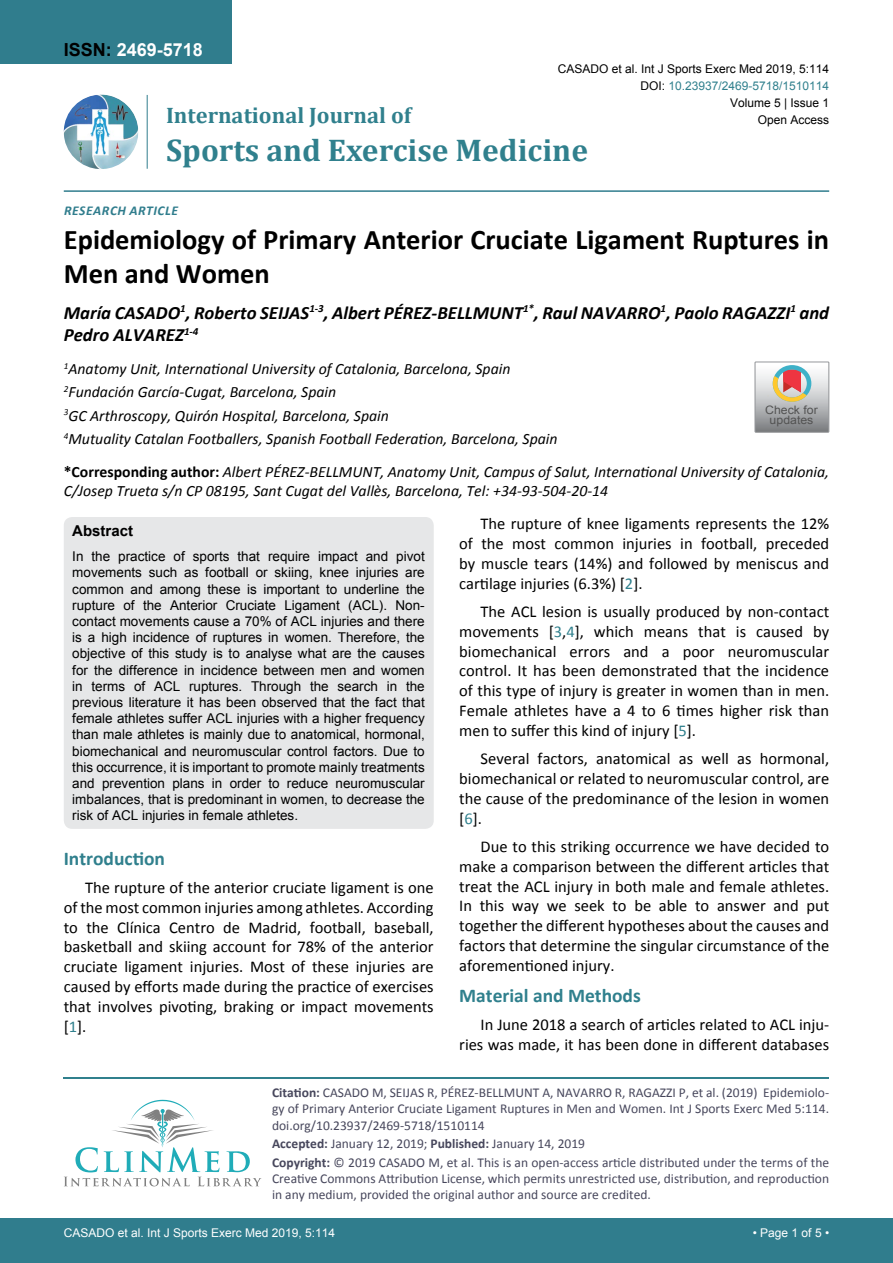
<style>
.page{position:relative;width:893px;height:1263px;background:#fff}
.page>*{position:absolute;margin:0;border:0;box-sizing:border-box;transform-origin:0 0}
.t1{font:700 31.5px "Cambria";color:#30808d}
.t2{font:700 28.5px/34.5px "Calibri";color:#000}
.t3{font:700 22.5px "Cambria";color:#30808d}
.t4{font:700 19.5px "Calibri";color:#30808d}
.t5{font:italic 700 18.75px/22.5px "Calibri";color:#000}
.t6{font:700 18px "Arial";color:#fff}
.t7{font:16.5px/19.8px "Calibri";color:#000;text-align:justify}
.t8{font:italic 15.75px/23.1px "Calibri";color:#000}
.t9{font:700 15px "Arial";color:#000}
.t10{font:13.5px/16.2px "Arial";color:#000;text-align:justify}
.t11{font:13.5px/16.2px "Calibri";color:#47475c}
.t12{font:italic 700 13.5px "Calibri";color:#307d8d}
.t13{font:12px "Arial";color:#000}
.t14{font:12px "Arial";color:#fff}
.t15{font:12px "Arial";color:#30808d}
.t16{font:11.7px/10.1px "Arial";color:#535353;text-align:center;scale:1.06 1}
.s1{color:#000}
.s2{font-weight:700;font-style:normal}
.s3{color:#30808d}
.s4{font-weight:700}
</style>
<div class="page">
<div style="left:0;top:1218px;width:893px;height:45px;background:#307d8d"></div>
<div style="left:0;top:0;width:231px;height:64px;background:#307d8d"></div>
<img style="left:64px;top:95px;width:74px;height:74px;border-radius:37px">
<hr style="left:147px;top:95px;width:1px;height:74px;background:#307d8d">
<hr style="left:64px;top:190px;width:765px;height:2px;background:#307d8d">
<hr style="left:64px;top:1077px;width:765px;height:1px;background:#30808d">
<svg style="left:64px;top:1100px;width:197px;height:86px"></svg>
<svg style="left:755px;top:362px;width:74px;height:70px;background:#bdb6b3"></svg>
<div style="left:64px;top:517px;width:370px;height:312px;background:#e6e7e8;border-radius:9px"></div>
<p class="t6" style="left:64px;top:38px;width:141px"><span class="s1">ISSN:</span> 2469-5718</p>
<p class="t13" style="left:558px;top:60px;width:273px">CASADO et al. Int J Sports Exerc Med 2019, 5:114</p>
<p class="t13" style="left:730px;top:95px;width:101px">Volume 5 | Issue 1</p>
<p class="t15" style="left:640px;top:78px;width:190px"><span class="s1">DOI:</span> 10.23937/2469-5718/1510114</p>
<h3 class="t3" style="left:166px;top:100px;width:247px">International Journal of</h3>
<h1 class="t1" style="left:166px;top:128px;width:423px">Sports and Exercise Medicine</h1>
<p class="t13" style="left:758px;top:112px;width:73px">Open Access</p>
<p class="t12" style="left:64px;top:202px;width:17px">Researc</p>
<p class="t12" style="left:118px;top:202px;width:29px">h Article</p>
<h2 class="t2" style="left:64px;top:222px;width:767px">Epidemiology of Primary Anterior Cruciate Ligament Ruptures in<br>Men and Women</h2>
<p class="t5" style="left:64px;top:301px;width:767px">María CASADO<sup>1</sup>, Roberto SEIJAS<sup>1-3</sup>, Albert PÉREZ-BELLMUNT<sup>1*</sup>, Raul NAVARRO<sup>1</sup>, Paolo RAGAZZI<sup>1</sup> and<br>Pedro ALVAREZ<sup>1-4</sup></p>
<p class="t8" style="left:64px;top:357px;width:495px"><sup>1</sup>Anatomy Unit, International University of Catalonia, Barcelona, Spain <sup>2</sup>Fundación García-Cugat, Barcelona, Spain<br><sup>3</sup>GC Arthroscopy, Quirón Hospital, Barcelona, Spain<br><sup>4</sup>Mutuality Catalan Footballers, Spanish Football Federation, Barcelona, Spain</p>
<p class="t8" style="left:64px;top:462px;width:767px;line-height:18.9px"><span class="s2">*Corresponding author:</span> Albert PÉREZ-BELLMUNT, Anatomy Unit, Campus of Salut, International University of Catalonia,<br>C/Josep Trueta s/n CP 08195, Sant Cugat del Vallès, Barcelona, Tel: +34-93-504-20-14</p>
<p class="t7" style="left:459px;top:514px;width:371px;text-indent:21px">The rupture of knee ligaments represents the 12% of the most common injuries in football, preceded by muscle tears (14%) and followed by meniscus and cartilage injuries (6.3%) [<span class="s3">2</span>].</p>
<p class="t7" style="left:459px;top:602px;width:371px;text-indent:21px">The ACL lesion is usually produced by non-contact movements [<span class="s3">3</span>,<span class="s3">4</span>], which means that is caused by biomechanical errors and a poor neuromuscular control. It has been demonstrated that the incidence of this type of injury is greater in women than in men.<br>Female athletes have a 4 to 6 times higher risk than men to suffer this kind of injury [<span class="s3">5</span>].</p>
<p class="t7" style="left:459px;top:749px;width:371px;text-indent:21px">Several factors, anatomical as well as hormonal, biomechanical or related to neuromuscular control, are the cause of the predominance of the lesion in women [<span class="s3">6</span>].</p>
<p class="t7" style="left:459px;top:836px;width:371px;text-indent:21px">Due to this striking occurrence we have decided to make a comparison between the different articles that treat the ACL injury in both male and female athletes.<br>In this way we seek to be able to answer and put together the different hypotheses about the causes and factors that determine the singular circumstance of the aforementioned injury.</p>
<p class="t4" style="left:459px;top:983px;width:183px">Material and Methods</p>
<p class="t7" style="left:459px;top:1015px;width:371px;text-align:right">In June 2018 a search of articles related to ACL inju&shy;ries was made, it has been done in different databases</p>
<p class="t16" style="left:765px;top:405px;width:51px">Check for updates</p>
<p class="t9" style="left:72px;top:521px;width:62px">Abstract</p>
<p class="t10" style="left:72px;top:548px;width:354px">In the practice of sports that require impact and pivot movements such as football or skiing, knee injuries are common and among these is important to underline the rupture of the Anterior Cruciate Ligament (ACL). Non&shy;contact movements cause a 70% of ACL injuries and there is a high incidence of ruptures in women. Therefore, the objective of this study is to analyse what are the causes for the difference in incidence between men and women in terms of ACL ruptures. Through the search in the previous literature it has been observed that the fact that female athletes suffer ACL injuries with a higher frequency than male athletes is mainly due to anatomical, hormonal, biomechanical and neuromuscular control factors. Due to this occurrence, it is important to promote mainly treatments and prevention plans in order to reduce neuromuscular imbalances, that is predominant in women, to decrease the risk of ACL injuries in female athletes.</p>
<p class="t4" style="left:64px;top:846px;width:103px">Introduction</p>
<p class="t7" style="left:64px;top:878px;width:371px;text-indent:21px">The rupture of the anterior cruciate ligament is one of the most common injuries among athletes. According to the Clínica Centro de Madrid, football, baseball, basketball and skiing account for 78% of the anterior cruciate ligament injuries. Most of these injuries are caused by efforts made during the practice of exercises that involves pivoting, braking or impact movements [<span class="s3">1</span>].</p>
<p class="t11" style="left:272px;top:1084px;width:559px;text-align:justify"><span class="s4">Citation:</span> CASADO M, SEIJAS R, PÉREZ-BELLMUNT A, NAVARRO R, RAGAZZI P, et al. (2019) Epidemiolo&shy;gy of Primary Anterior Cruciate Ligament Ruptures in Men and Women. Int J Sports Exerc Med 5:114. doi.org/10.23937/2469-5718/1510114</p>
<p class="t11" style="left:272px;top:1134px;width:559px;line-height:18.6px"><span class="s4">Accepted:</span> January 12, 2019; <span class="s4">Published:</span> January 14, 2019<br><span class="s4">Copyright:</span> © 2019 CASADO M, et al. This is an open-access article distributed under the terms of the</p>
<p class="t11" style="left:272px;top:1170px;width:559px">Creative Commons Attribution License, which permits unrestricted use, distribution, and reproduction in any medium, provided the original author and source are credited.</p>
<p class="t14" style="left:64px;top:1225px;width:273px">CASADO et al. Int J Sports Exerc Med 2019, 5:114</p>
<p class="t14" style="left:753px;top:1225px;width:78px">• Page 1 of 5 •</p>
</div>
